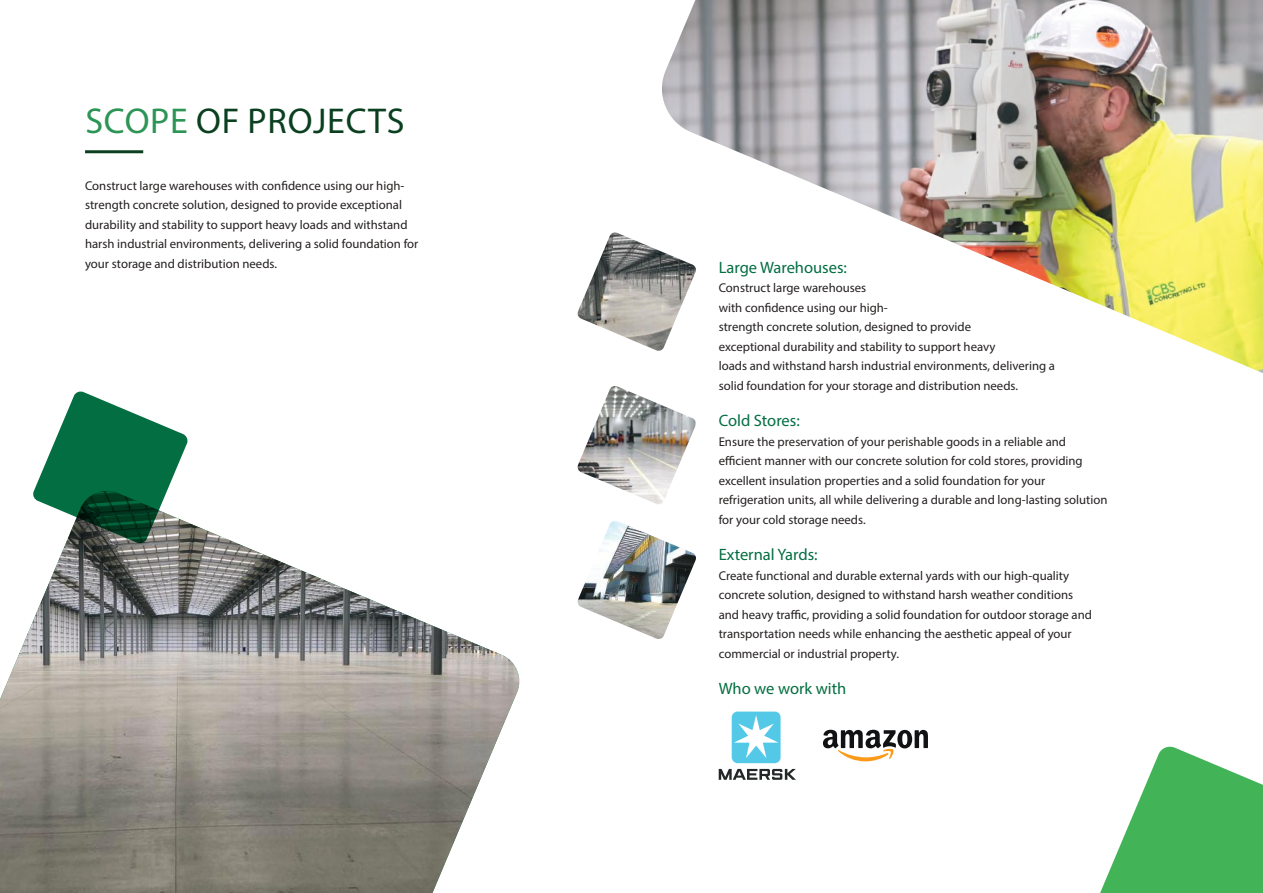
<style>
.page{position:relative;width:1263px;height:893px;background:#fff}
.page>*{position:absolute;margin:0;border:0;box-sizing:border-box;transform-origin:0 0}
.t1{font:36px "Myriad Pro";letter-spacing:.02em;color:#0a3f1f}
.t2{font:16.5px "Myriad Pro";color:#036e41}
.t3{font:12.75px/19.5px "Myriad Pro";color:#241f1f}
.s1{color:#2c9455}
</style>
<div class="page">
<img style="left:662px;top:0;width:601px;height:373px">
<img style="left:0;top:522px;width:520px;height:371px">
<svg style="left:32px;top:391px;width:156px;height:153px"></svg>
<img style="left:577px;top:386px;width:119px;height:118px">
<img style="left:577px;top:521px;width:119px;height:118px">
<svg style="left:1100px;top:746px;width:163px;height:147px"></svg>
<img style="left:577px;top:232px;width:120px;height:120px">
<hr style="left:85px;top:150px;width:58px;height:3px;background:#0a3f1f">
<svg style="left:823px;top:730px;width:105px;height:31px"></svg>
<svg style="left:731px;top:711px;width:50px;height:52px"></svg>
<svg style="left:719px;top:769px;width:77px;height:11px"></svg>
<h1 class="t1" style="left:85px;top:99px;width:320px"><span class="s1">SCOPE</span> OF PROJECTS</h1>
<p class="t3" style="left:85px;top:176px;width:335px">Construct large warehouses with confidence using our high&shy;strength concrete solution, designed to provide exceptional durability and stability to support heavy loads and withstand harsh industrial environments, delivering a solid foundation for your storage and distribution needs.</p>
<p class="t2" style="left:719px;top:257px;width:130px">Large Warehouses:</p>
<p class="t3" style="left:719px;top:278px;width:338px">Construct large warehouses<br>with confidence using our high-<br>strength concrete solution, designed to provide<br>exceptional durability and stability to support heavy<br>loads and withstand harsh industrial environments, delivering a solid foundation for your storage and distribution needs.</p>
<p class="t2" style="left:719px;top:411px;width:83px">Cold Stores:</p>
<p class="t3" style="left:719px;top:432px;width:390px">Ensure the preservation of your perishable goods in a reliable and efficient manner with our concrete solution for cold stores, providing excellent insulation properties and a solid foundation for your refrigeration units, all while delivering a durable and long-lasting solution for your cold storage needs.</p>
<p class="t2" style="left:719px;top:545px;width:101px">External Yards:</p>
<p class="t3" style="left:719px;top:566px;width:375px">Create functional and durable external yards with our high-quality concrete solution, designed to withstand harsh weather conditions and heavy traffic, providing a solid foundation for outdoor storage and transportation needs while enhancing the aesthetic appeal of your commercial or industrial property.</p>
<p class="t2" style="left:719px;top:679px;width:129px">Who we work with</p>
</div>
